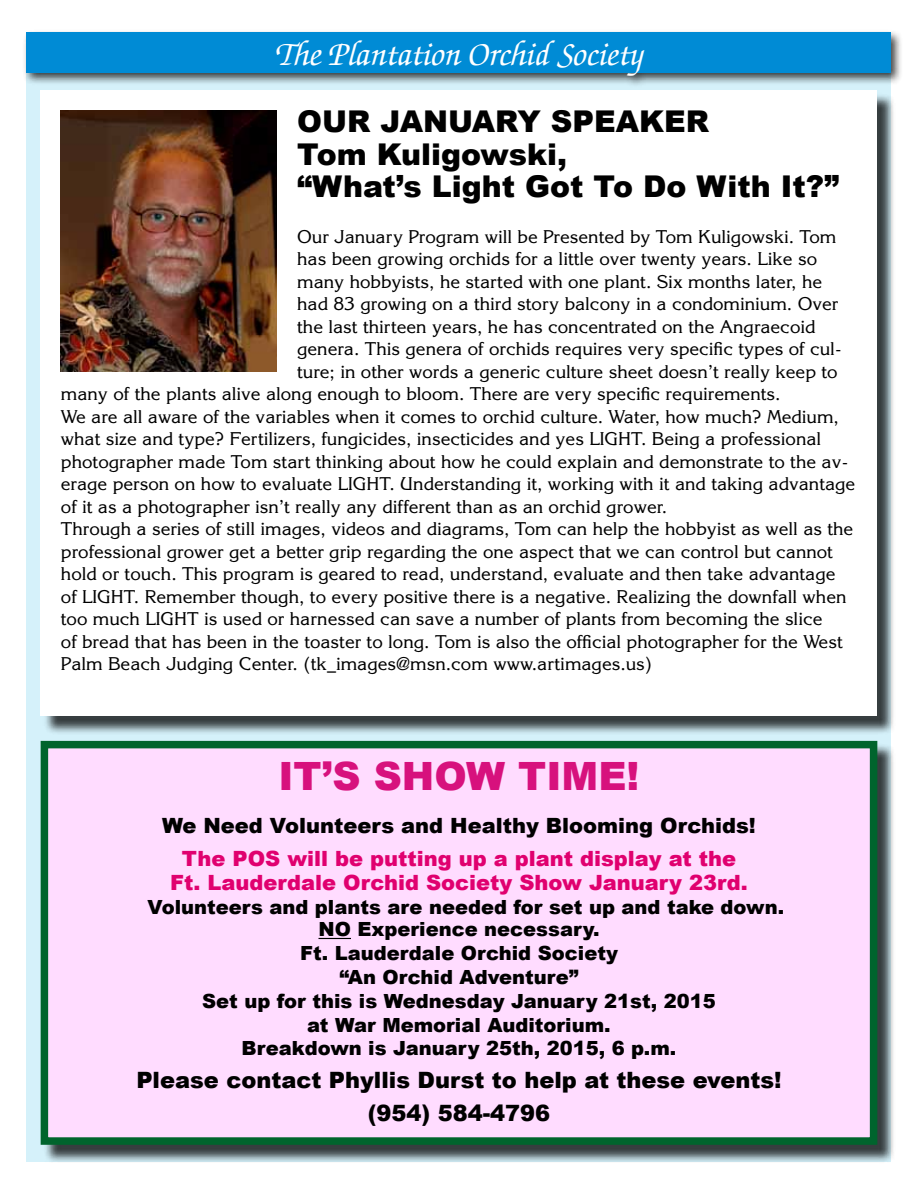
<style>
.page{position:relative;width:918px;height:1188px;background:#fff}
.page>*{position:absolute;margin:0;border:0;box-sizing:border-box;transform-origin:0 0}
.t1{font:900 39px "Arial";color:#d7117d}
.t2{font:italic 500 34.5px "Zapf Chancery";color:#fff}
.t3{font:900 30px/32.2px "Arial";color:#000}
.t4{font:900 22.5px/33px "Arial";color:#000;text-align:center}
.t5{font:900 21px/24px "Arial";color:#e0006f;text-align:center}
.t6{font:900 21px "Arial";color:#000}
.t7{font:900 19.5px "Arial";color:#000}
.t8{font:18px "Korinna";color:#000}
</style>
<div class="page">
<div style="left:26px;top:33px;width:864px;height:1128px;background:#d5f1fa"></div>
<div style="left:22px;top:29px;width:881px;height:59px;background:#000;opacity:.75"></div>
<div style="left:26px;top:33px;width:864px;height:40px;background:#008bd5"></div>
<div style="left:43px;top:743px;width:853px;height:420px;background:#000;opacity:.75"></div>
<div style="left:44px;top:745px;width:830px;height:396px;background:#ffdcff"></div>
<hr style="left:319px;top:938px;width:32px;height:1px;background:#000">
<div style="left:41px;top:741px;width:836px;height:404px;border:8px solid #00642d"></div>
<div style="left:43px;top:93px;width:853px;height:642px;background:#000;opacity:.75"></div>
<div style="left:41px;top:91px;width:836px;height:625px;background:#fff"></div>
<img style="left:61px;top:111px;width:216px;height:261px">
<h2 class="t2" style="left:275px;top:36px;width:369px">The Plantation Orchid Society</h2>
<h3 class="t3" style="left:297px;top:105px;width:543px">OUR JANUARY SPEAKER<br>Tom Kuligowski,<br>“What’s Light Got To Do With It?”</h3>
<p class="t8" style="left:297px;top:225px;width:541px">Our January Program will be Presented by Tom Kuligowski. Tom</p>
<p class="t8" style="left:297px;top:248px;width:521px">has been growing orchids for a little over twenty years. Like so</p>
<p class="t8" style="left:297px;top:270px;width:527px">many hobbyists, he started with one plant. Six months later, he</p>
<p class="t8" style="left:297px;top:293px;width:543px">had 83 growing on a third story balcony in a condominium. Over</p>
<p class="t8" style="left:297px;top:315px;width:520px">the last thirteen years, he has concentrated on the Angraecoid</p>
<p class="t8" style="left:297px;top:338px;width:547px">genera. This genera of orchids requires very specific types of cul-</p>
<p class="t8" style="left:297px;top:360px;width:542px">ture; in other words a generic culture sheet doesn’t really keep to</p>
<p class="t8" style="left:61px;top:383px;width:721px">many of the plants alive along enough to bloom. There are very specific requirements.</p>
<p class="t8" style="left:61px;top:405px;width:780px">We are all aware of the variables when it comes to orchid culture. Water, how much? Medium,</p>
<p class="t8" style="left:61px;top:428px;width:762px">what size and type? Fertilizers, fungicides, insecticides and yes LIGHT. Being a professional</p>
<p class="t8" style="left:61px;top:450px;width:789px">photographer made Tom start thinking about how he could explain and demonstrate to the av-</p>
<p class="t8" style="left:61px;top:473px;width:796px">erage person on how to evaluate LIGHT. Understanding it, working with it and taking advantage</p>
<p class="t8" style="left:61px;top:495px;width:608px">of it as a photographer isn’t really any different than as an orchid grower.</p>
<p class="t8" style="left:61px;top:518px;width:794px">Through a series of still images, videos and diagrams, Tom can help the hobbyist as well as the</p>
<p class="t8" style="left:61px;top:540px;width:774px">professional grower get a better grip regarding the one aspect that we can control but cannot</p>
<p class="t8" style="left:61px;top:563px;width:776px">hold or touch. This program is geared to read, understand, evaluate and then take advantage</p>
<p class="t8" style="left:61px;top:585px;width:787px">of LIGHT. Remember though, to every positive there is a negative. Realizing the downfall when</p>
<p class="t8" style="left:61px;top:608px;width:763px">too much LIGHT is used or harnessed can save a number of plants from becoming the slice</p>
<p class="t8" style="left:61px;top:630px;width:783px">of bread that has been in the toaster to long. Tom is also the official photographer for the West</p>
<p class="t8" style="left:61px;top:653px;width:593px">Palm Beach Judging Center. (tk_images@msn.com www.artimages.us)</p>
<h1 class="t1" style="left:278px;top:748px;width:363px">IT’S SHOW TIME!</h1>
<p class="t6" style="left:162px;top:811px;width:595px">We Need Volunteers and Healthy Blooming Orchids!</p>
<p class="t5" style="left:170px;top:845px;width:579px">The POS will be putting up a plant display at the<br>Ft. Lauderdale Orchid Society Show January 23rd.</p>
<p class="t7" style="left:148px;top:892px;width:638px">Volunteers and plants are needed for set up and take down.</p>
<p class="t7" style="left:319px;top:915px;width:282px">NO Experience necessary.</p>
<p class="t7" style="left:300px;top:939px;width:319px">Ft. Lauderdale Orchid Society</p>
<p class="t7" style="left:340px;top:963px;width:240px">“An Orchid Adventure”</p>
<p class="t7" style="left:202px;top:987px;width:515px">Set up for this is Wednesday January 21st, 2015</p>
<p class="t7" style="left:307px;top:1011px;width:305px">at War Memorial Auditorium.</p>
<p class="t7" style="left:242px;top:1033px;width:436px">Breakdown is January 25th, 2015, 6 p.m.</p>
<p class="t4" style="left:136px;top:1062px;width:647px">Please contact Phyllis Durst to help at these events! (954) 584-4796</p>
</div>
